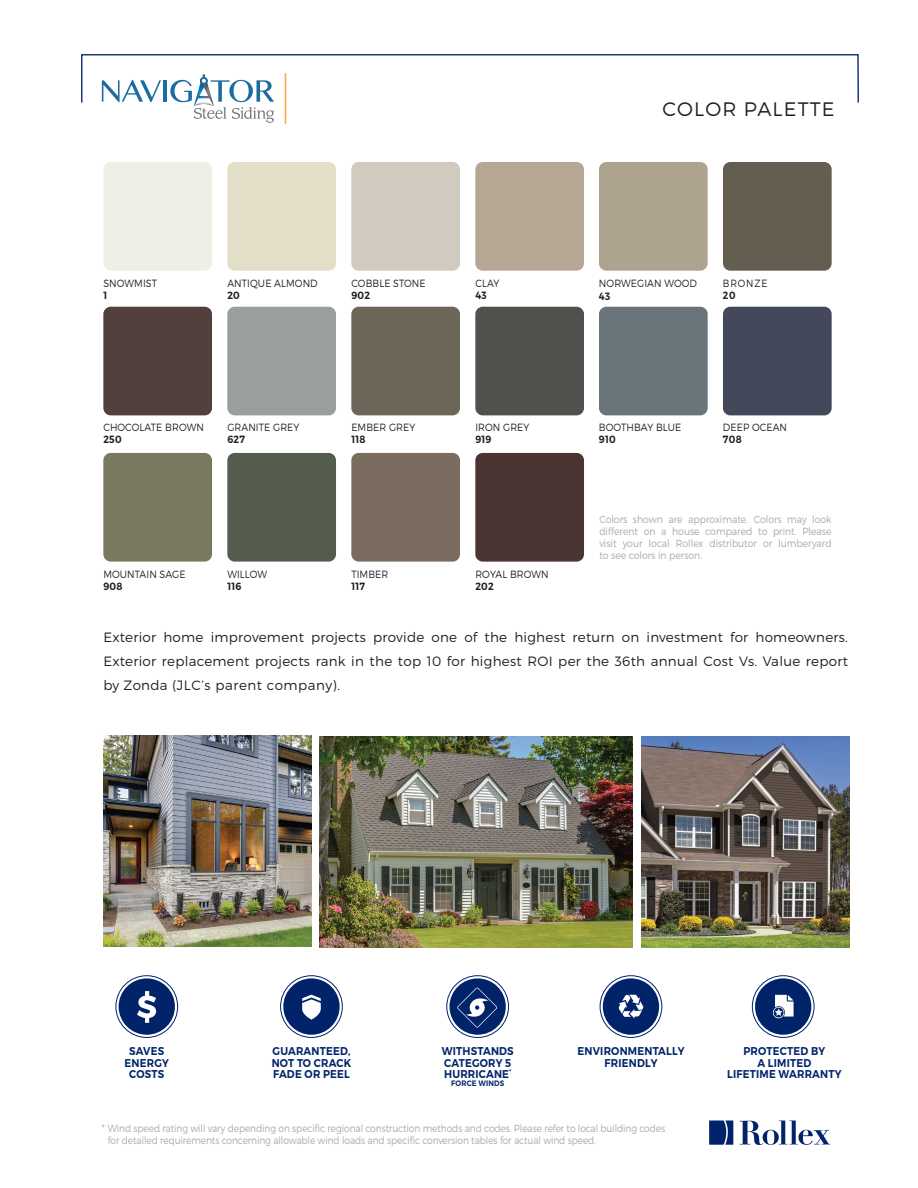
<style>
.page{position:relative;width:918px;height:1188px;background:#fff}
.page>*{position:absolute;margin:0;border:0;box-sizing:border-box;transform-origin:0 0}
.t1{font:300 19.5px "Montserrat";letter-spacing:.06em;color:#231f20}
.t2{font:300 13.5px/24px "Montserrat";letter-spacing:.02em;color:#231f20;text-align:justify}
.t3{font:600 11.4px "Montserrat";letter-spacing:.02em;color:#002369;scale:.9 1}
.t4{font:300 10.5px "Montserrat";letter-spacing:.01em;color:#231f20;scale:.9 1}
.t5{font:600 10.5px "Montserrat";letter-spacing:.03em;color:#231f20;scale:.9 1}
.t6{font:300 10.5px "Montserrat";letter-spacing:.01em;color:#231f20;scale:.88 1}
.t7{font:600 10.5px "Montserrat";letter-spacing:.03em;color:#231f20;scale:.88 1}
.t8{font:300 10.35px "Montserrat";letter-spacing:-.01em;color:#a8a9ad;scale:.88 1}
.t9{font:300 10.35px/12px "Montserrat";letter-spacing:-.01em;color:#a8a9ad;text-align:justify;scale:.9 1}
.t10{font:600 7.8px "Montserrat";letter-spacing:.02em;color:#002369;scale:.9 1}
</style>
<div class="page">
<svg style="left:740px;top:1121px;width:90px;height:24px"></svg>
<svg style="left:709px;top:1120px;width:24px;height:25px"></svg>
<div style="left:103px;top:162px;width:109px;height:109px;background:#f0efe6;border-radius:7px"></div>
<div style="left:81px;top:54px;width:778px;height:49px;border:2px solid #002369"></div>
<div style="left:227px;top:162px;width:109px;height:109px;background:#e3dec8;border-radius:7px"></div>
<div style="left:351px;top:162px;width:109px;height:109px;background:#d1cabe;border-radius:7px"></div>
<div style="left:475px;top:162px;width:109px;height:109px;background:#b5a793;border-radius:7px"></div>
<div style="left:599px;top:162px;width:109px;height:109px;background:#aea38e;border-radius:7px"></div>
<div style="left:723px;top:162px;width:109px;height:109px;background:#645e51;border-radius:7px"></div>
<div style="left:103px;top:307px;width:109px;height:108px;background:#52403c;border-radius:7px"></div>
<div style="left:227px;top:307px;width:109px;height:108px;background:#999e9e;border-radius:7px"></div>
<div style="left:351px;top:307px;width:109px;height:108px;background:#6d675a;border-radius:7px"></div>
<div style="left:475px;top:307px;width:109px;height:108px;background:#50514d;border-radius:7px"></div>
<div style="left:599px;top:307px;width:109px;height:108px;background:#6a757b;border-radius:7px"></div>
<div style="left:723px;top:307px;width:109px;height:108px;background:#43495b;border-radius:7px"></div>
<div style="left:103px;top:453px;width:109px;height:109px;background:#797960;border-radius:7px"></div>
<div style="left:227px;top:453px;width:109px;height:109px;background:#545d4d;border-radius:7px"></div>
<div style="left:351px;top:453px;width:109px;height:109px;background:#7a6c5f;border-radius:7px"></div>
<div style="left:475px;top:453px;width:109px;height:109px;background:#4a3532;border-radius:7px"></div>
<hr style="left:285px;top:73px;width:1px;height:51px;background:#faab45">
<svg style="left:102px;top:80px;width:59px;height:22px"></svg>
<hr style="left:163px;top:80px;width:4px;height:22px;background:#1c6ca0">
<svg style="left:170px;top:74px;width:104px;height:49px"></svg>
<div style="left:752px;top:975px;width:62px;height:63px;border:1px solid #002369;border-radius:50%"></div>
<div style="left:755px;top:978px;width:56px;height:57px;background:#002369;border-radius:50%"></div>
<svg style="left:773px;top:995px;width:21px;height:23px"></svg>
<div style="left:600px;top:975px;width:62px;height:63px;border:1px solid #002369;border-radius:50%"></div>
<div style="left:603px;top:978px;width:56px;height:57px;background:#002369;border-radius:50%"></div>
<svg style="left:619px;top:995px;width:24px;height:23px"></svg>
<div style="left:116px;top:975px;width:62px;height:63px;border:1px solid #002369;border-radius:50%"></div>
<div style="left:119px;top:978px;width:56px;height:57px;background:#002369;border-radius:50%"></div>
<div style="left:280px;top:975px;width:63px;height:63px;border:1px solid #002369;border-radius:50%"></div>
<div style="left:283px;top:978px;width:57px;height:57px;background:#002369;border-radius:50%"></div>
<svg style="left:302px;top:995px;width:19px;height:25px"></svg>
<div style="left:446px;top:975px;width:63px;height:63px;border:1px solid #002369;border-radius:50%"></div>
<div style="left:449px;top:978px;width:57px;height:57px;background:#002369;border-radius:50%"></div>
<svg style="left:137px;top:991px;width:19px;height:32px"></svg>
<svg style="left:457px;top:988px;width:40px;height:39px"></svg>
<img style="left:320px;top:737px;width:313px;height:211px">
<img style="left:103px;top:736px;width:209px;height:211px">
<img style="left:641px;top:737px;width:209px;height:211px">
<p class="t1" style="left:663px;top:98px;width:173px">COLOR PALETTE</p>
<p class="t4" style="left:103px;top:277px;width:61px">SNOWMIST</p>
<p class="t5" style="left:103px;top:288px;width:6px">1</p>
<p class="t4" style="left:227px;top:277px;width:102px">ANTIQUE ALMOND</p>
<p class="t5" style="left:227px;top:288px;width:15px">20</p>
<p class="t4" style="left:351px;top:277px;width:84px">COBBLE STONE</p>
<p class="t5" style="left:351px;top:288px;width:22px">902</p>
<p class="t4" style="left:475px;top:277px;width:28px">CLAY</p>
<p class="t5" style="left:475px;top:288px;width:14px">43</p>
<p class="t4" style="left:599px;top:277px;width:110px">NORWEGIAN WOOD</p>
<p class="t5" style="left:599px;top:290px;width:14px">43</p>
<p class="t6" style="left:723px;top:277px;width:52px">BRONZE</p>
<p class="t7" style="left:723px;top:288px;width:16px">20</p>
<p class="t4" style="left:103px;top:421px;width:113px">CHOCOLATE BROWN</p>
<p class="t5" style="left:103px;top:433px;width:22px">250</p>
<p class="t4" style="left:227px;top:421px;width:82px">GRANITE GREY</p>
<p class="t5" style="left:227px;top:433px;width:21px">627</p>
<p class="t4" style="left:351px;top:421px;width:73px">EMBER GREY</p>
<p class="t5" style="left:351px;top:433px;width:17px">118</p>
<p class="t4" style="left:475px;top:421px;width:62px">IRON GREY</p>
<p class="t5" style="left:475px;top:433px;width:20px">919</p>
<p class="t4" style="left:599px;top:421px;width:93px">BOOTHBAY BLUE</p>
<p class="t5" style="left:599px;top:433px;width:20px">910</p>
<p class="t4" style="left:723px;top:421px;width:73px">DEEP OCEAN</p>
<p class="t5" style="left:723px;top:433px;width:22px">708</p>
<p class="t9" style="left:599px;top:513px;width:260px">Colors shown are approximate. Colors may look different on a house compared to print. Please visit your local Rollex distributor or lumberyard to see colors in person.</p>
<p class="t4" style="left:103px;top:567px;width:93px">MOUNTAIN SAGE</p>
<p class="t5" style="left:103px;top:579px;width:23px">908</p>
<p class="t4" style="left:227px;top:567px;width:46px">WILLOW</p>
<p class="t5" style="left:227px;top:579px;width:17px">116</p>
<p class="t4" style="left:351px;top:567px;width:43px">TIMBER</p>
<p class="t5" style="left:351px;top:579px;width:17px">117</p>
<p class="t4" style="left:475px;top:567px;width:83px">ROYAL BROWN</p>
<p class="t5" style="left:475px;top:579px;width:22px">202</p>
<p class="t2" style="left:103px;top:625px;width:746px">Exterior home improvement projects provide one of the highest return on investment for homeowners.<br>Exterior replacement projects rank in the top 10 for highest ROI per the 36th annual Cost Vs. Value report by Zonda (JLC’s parent company).</p>
<p class="t3" style="left:129px;top:1044px;width:40px">SAVES</p>
<p class="t3" style="left:125px;top:1055px;width:51px">ENERGY</p>
<p class="t3" style="left:129px;top:1067px;width:40px">COSTS</p>
<p class="t3" style="left:273px;top:1044px;width:88px">GUARANTEED,</p>
<p class="t3" style="left:272px;top:1055px;width:90px">NOT TO CRACK</p>
<p class="t3" style="left:273px;top:1067px;width:87px">FADE OR PEEL</p>
<p class="t3" style="left:442px;top:1044px;width:82px">WITHSTANDS</p>
<p class="t3" style="left:444px;top:1055px;width:76px">CATEGORY 5</p>
<p class="t3" style="left:444px;top:1067px;width:76px">HURRICANE<sup>*</sup></p>
<p class="t10" style="left:451px;top:1078px;width:60px">FORCE WINDS</p>
<p class="t3" style="left:578px;top:1044px;width:121px">ENVIRONMENTALLY</p>
<p class="t3" style="left:605px;top:1055px;width:61px">FRIENDLY</p>
<p class="t3" style="left:744px;top:1044px;width:92px">PROTECTED BY</p>
<p class="t3" style="left:757px;top:1055px;width:61px">A LIMITED</p>
<p class="t3" style="left:727px;top:1067px;width:128px">LIFETIME WARRANTY</p>
<p class="t8" style="left:102px;top:1122px;width:642px">* Wind speed rating will vary depending on specific regional construction methods and codes. Please refer to local building codes</p>
<p class="t8" style="left:108px;top:1134px;width:556px">for detailed requirements concerning allowable wind loads and specific conversion tables for actual wind speed.</p>
</div>
